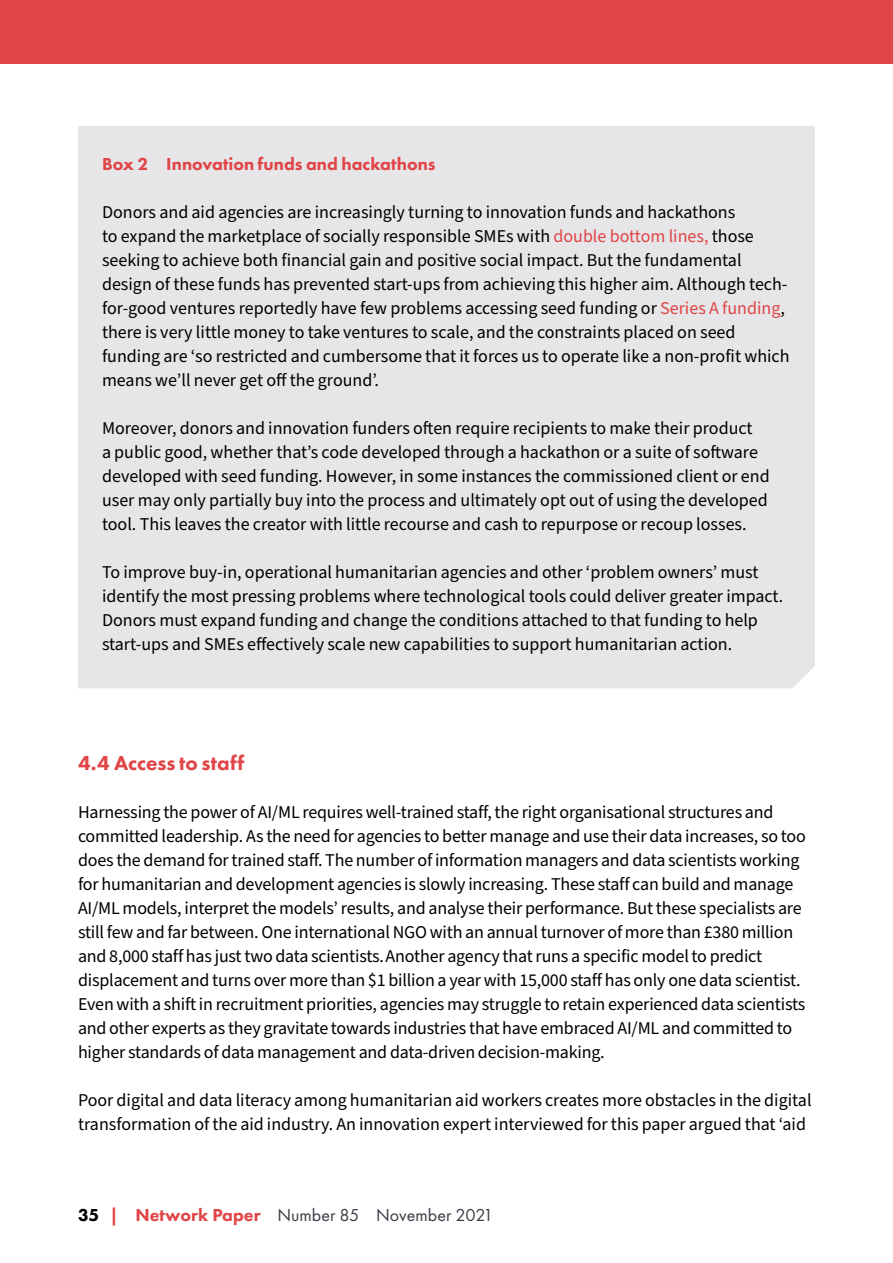
<style>
.page{position:relative;width:893px;height:1263px;background:#fff}
.page>*{position:absolute;margin:0;border:0;box-sizing:border-box;transform-origin:0 0}
.Heading_1{font:800 21px "Futura PT";letter-spacing:.005em;color:#e04547}
.Body_text{font:18px/24px "Source Sans Pro";letter-spacing:-.01em;color:#000}
.Box_body_text{font:18px/24px "Source Sans Pro";color:#000}
.Box_body_text_end{font:18px/24px "Source Sans Pro";color:#000}
.t1{font:18px "Futura PT";color:#3b3b46}
.t2{font:800 18px "Futura PT";letter-spacing:.005em;color:#e04547}
.s1{color:#e04547}
.s2{font-weight:800;color:#000}
.s3{font-weight:800;color:#e04547}
</style>
<div class="page">
<div style="left:0;top:0;width:893px;height:64px;background:#e04547"></div>
<div style="left:78px;top:126px;width:737px;height:79px;background:#e6e5e8"></div>
<div style="left:78px;top:168px;width:737px;height:256px;background:#e6e5e8"></div>
<div style="left:78px;top:384px;width:737px;height:184px;background:#e6e5e8"></div>
<div style="left:78px;top:568px;width:737px;height:120px;background:#e6e5e8"></div>
<p class="t2" style="left:102px;top:152px;width:335px">Box 2 Innovation funds and hackathons</p>
<p class="Box_body_text" style="left:102px;top:200px;width:689px">Donors and aid agencies are increasingly turning to innovation funds and hackathons<br>to expand the marketplace of socially responsible SMEs with <span class="s1">double bottom lines,</span> those seeking to achieve both financial gain and positive social impact. But the fundamental design of these funds has prevented start-ups from achieving this higher aim. Although tech&shy;for-good ventures reportedly have few problems accessing seed funding or <span class="s1">Series A funding</span>, there is very little money to take ventures to scale, and the constraints placed on seed funding are ‘so restricted and cumbersome that it forces us to operate like a non-profit which means we’ll never get off the ground’.</p>
<p class="Box_body_text" style="left:102px;top:416px;width:669px">Moreover, donors and innovation funders often require recipients to make their product<br>a public good, whether that’s code developed through a hackathon or a suite of software developed with seed funding. However, in some instances the commissioned client or end user may only partially buy into the process and ultimately opt out of using the developed tool. This leaves the creator with little recourse and cash to repurpose or recoup losses.</p>
<p class="Box_body_text_end" style="left:102px;top:560px;width:683px">To improve buy-in, operational humanitarian agencies and other ‘problem owners’ must identify the most pressing problems where technological tools could deliver greater impact.<br>Donors must expand funding and change the conditions attached to that funding to help start-ups and SMEs effectively scale new capabilities to support humanitarian action.</p>
<h2 class="Heading_1" style="left:78px;top:749px;width:168px">4.4 Access to staff</h2>
<p class="Body_text" style="left:78px;top:800px;width:729px">Harnessing the power of AI/ML requires well-trained staff, the right organisational structures and committed leadership. As the need for agencies to better manage and use their data increases, so too does the demand for trained staff. The number of information managers and data scientists working for humanitarian and development agencies is slowly increasing. These staff can build and manage AI/ML models, interpret the models’ results, and analyse their performance. But these specialists are still few and far between. One international NGO with an annual turnover of more than £380 million and 8,000 staff has just two data scientists.Another agency that runs a specific model to predict displacement and turns over more than $1 billion a year with 15,000 staff has only one data scientist.<br>Even with a shift in recruitment priorities, agencies may struggle to retain experienced data scientists and other experts as they gravitate towards industries that have embraced AI/ML and committed to higher standards of data management and data-driven decision-making.</p>
<p class="Body_text" style="left:78px;top:1088px;width:735px">Poor digital and data literacy among humanitarian aid workers creates more obstacles in the digital transformation of the aid industry. An innovation expert interviewed for this paper argued that ‘aid</p>
<p class="t1" style="left:78px;top:1205px;width:417px"><span class="s2">35</span> <span class="s3">| Network Paper</span> Number 85 November 2021</p>
</div>
